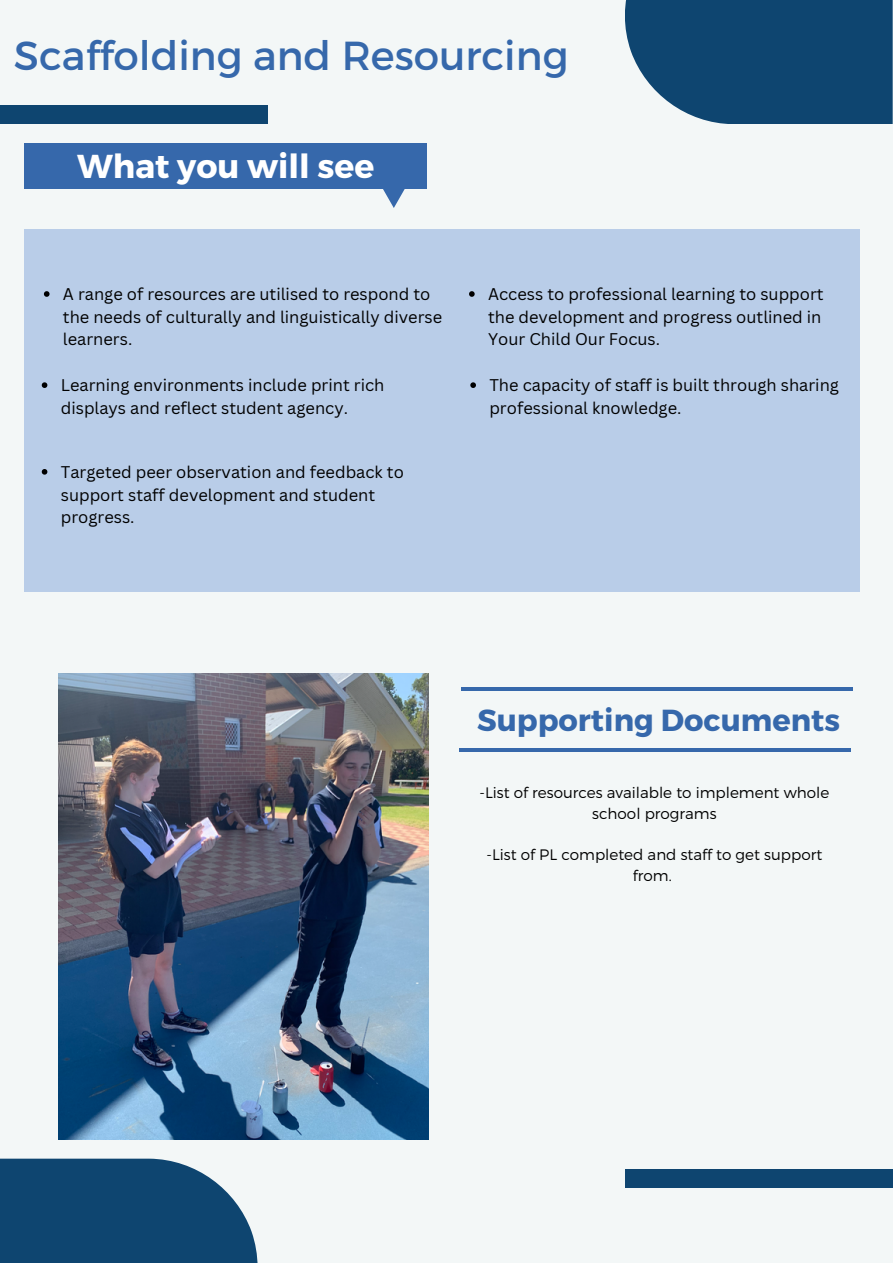
<style>
.page{position:relative;width:893px;height:1264px;background:#fff}
.page>*{position:absolute;margin:0;border:0;box-sizing:border-box;transform-origin:0 0}
.t1{font:40.5px "Montserrat";color:#3668ab}
.t2{font:700 33.15px "Montserrat";color:#fff}
.t3{font:700 30.45px "Montserrat";color:#3668ab}
.t4{font:16.5px/22.5px "Canva Sans";color:#000}
.t5{font:300 15.15px/20.7px "Montserrat";color:#000;text-align:center}
</style>
<div class="page">
<div style="left:0;top:0;width:892px;height:1262px;background:#f3f7f7"></div>
<div style="left:0;top:105px;width:268px;height:19px;background:#0e4570"></div>
<div style="left:624px;top:0;width:268px;height:124px;background:#0e4570"></div>
<div style="left:0;top:1158px;width:257px;height:104px;background:#0e4570"></div>
<div style="left:624px;top:1168px;width:268px;height:19px;background:#0e4570"></div>
<hr style="left:461px;top:687px;width:391px;height:3px;background:#3668ab">
<hr style="left:459px;top:748px;width:391px;height:4px;background:#3668ab">
<img style="left:59px;top:673px;width:369px;height:466px">
<svg style="left:360px;top:188px;width:67px;height:20px"></svg>
<div style="left:24px;top:143px;width:403px;height:45px;background:#3668ab"></div>
<div style="left:24px;top:229px;width:835px;height:362px;background:#b9cde8"></div>
<svg style="left:44px;top:291px;width:6px;height:6px"></svg>
<svg style="left:42px;top:382px;width:5px;height:6px"></svg>
<svg style="left:42px;top:469px;width:5px;height:5px"></svg>
<svg style="left:470px;top:382px;width:6px;height:6px"></svg>
<svg style="left:469px;top:291px;width:5px;height:6px"></svg>
<p class="t1" style="left:14px;top:30px;width:556px">Scaffolding and Resourcing</p>
<p class="t2" style="left:77px;top:145px;width:299px">What you will see</p>
<p class="t4" style="left:63px;top:282px;width:381px">A range of resources are utilised to respond to the needs of culturally and linguistically diverse learners.</p>
<p class="t4" style="left:61px;top:374px;width:325px">Learning environments include print rich displays and reflect student agency.</p>
<p class="t4" style="left:61px;top:460px;width:344px">Targeted peer observation and feedback to support staff development and student progress.</p>
<p class="t4" style="left:488px;top:282px;width:337px">Access to professional learning to support the development and progress outlined in<br>Your Child Our Focus.</p>
<p class="t4" style="left:489px;top:374px;width:351px">The capacity of staff is built through sharing professional knowledge.</p>
<p class="t3" style="left:477px;top:700px;width:364px">Supporting Documents</p>
<p class="t5" style="left:479px;top:781px;width:351px">-List of resources available to implement whole school programs</p>
<p class="t5" style="left:486px;top:843px;width:337px">-List of PL completed and staff to get support from.</p>
</div>
